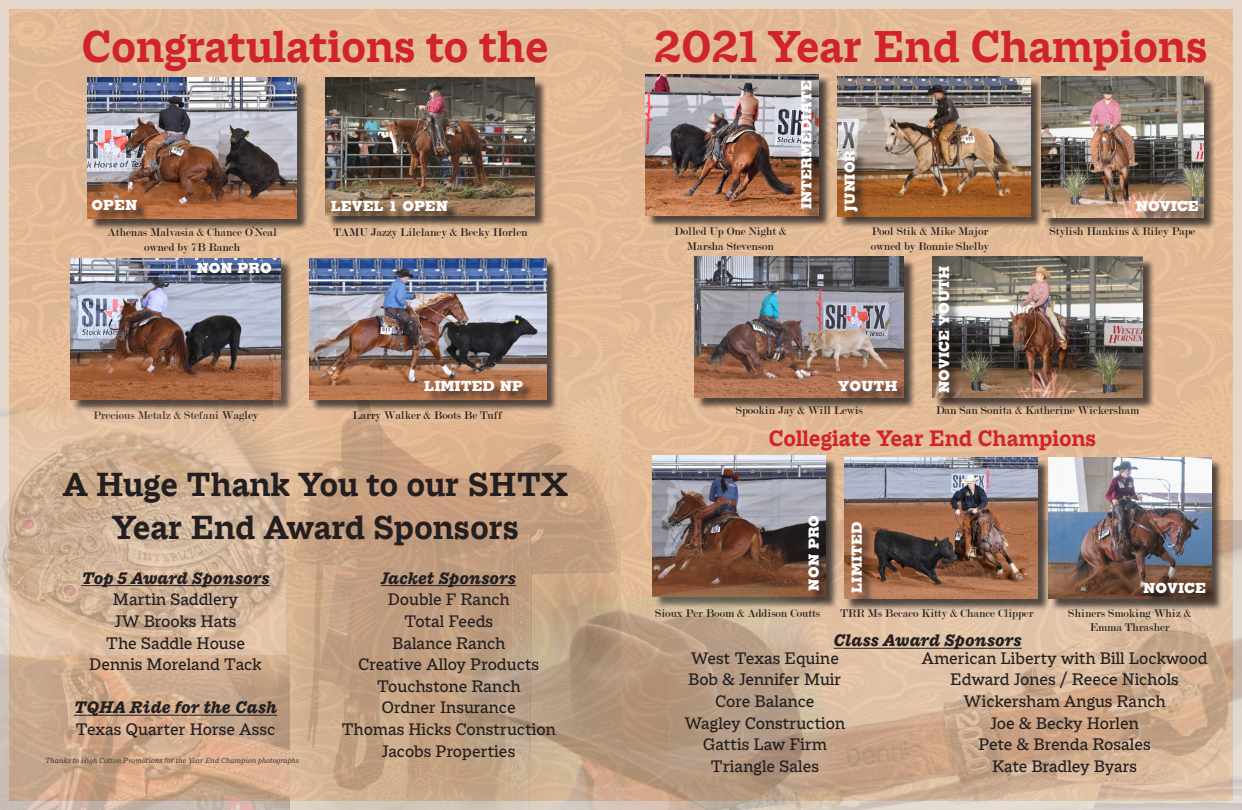
<style>
.page{position:relative;width:1242px;height:810px;background:#fff}
.page>*{position:absolute;margin:0;border:0;box-sizing:border-box;transform-origin:0 0}
.t1{font:700 48px "Macklin Slab";color:#d1232a}
.t2{font:700 36px/43.2px "Macklin Slab";color:#231f20;text-align:center}
.t3{font:700 24px "Macklin Slab";color:#d1232a}
.t4{font:500 18px/21.6px "Macklin Slab";color:#231f20}
.t5{font:italic 800 18px "Macklin Slab";color:#231f20}
.t6{font:800 14px "Memphis";color:#fff}
.t7{font:12px "Modern";color:#231f20}
.t8{font:italic 300 8px "Macklin Text";letter-spacing:-.005em;color:#231f20}
.s1{font-weight:800;font-style:italic}
</style>
<div class="page">
<img style="left:621px;top:9px;width:612px;height:567px">
<img style="left:836px;top:520px;width:406px;height:290px">
<svg style="left:0;top:0;width:621px;height:407px;background:#e2bd9b"></svg>
<div style="left:89px;top:79px;width:221px;height:152px;background:#231f20;opacity:.75"></div>
<img style="left:87px;top:77px;width:210px;height:142px">
<div style="left:327px;top:79px;width:220px;height:149px;background:#231f20;opacity:.75"></div>
<img style="left:326px;top:77px;width:209px;height:139px">
<div style="left:72px;top:260px;width:221px;height:152px;background:#231f20;opacity:.75"></div>
<img style="left:71px;top:258px;width:209px;height:141px">
<div style="left:94px;top:201px;width:55px;height:22px;background:#231f20;opacity:.75"></div>
<div style="left:333px;top:202px;width:127px;height:22px;background:#231f20;opacity:.75"></div>
<div style="left:199px;top:264px;width:84px;height:21px;background:#231f20;opacity:.75"></div>
<div style="left:647px;top:76px;width:184px;height:152px;background:#231f20;opacity:.75"></div>
<img style="left:645px;top:74px;width:173px;height:141px">
<div style="left:1043px;top:78px;width:173px;height:152px;background:#231f20;opacity:.75"></div>
<img style="left:1041px;top:76px;width:163px;height:141px">
<div style="left:838px;top:78px;width:205px;height:151px;background:#231f20;opacity:.75"></div>
<img style="left:837px;top:76px;width:193px;height:140px">
<div style="left:803px;top:82px;width:21px;height:139px;background:#231f20;opacity:.75"></div>
<div style="left:846px;top:152px;width:24px;height:71px;background:#231f20;opacity:.75"></div>
<div style="left:696px;top:258px;width:221px;height:152px;background:#231f20;opacity:.75"></div>
<img style="left:694px;top:257px;width:210px;height:141px">
<div style="left:934px;top:258px;width:221px;height:152px;background:#231f20;opacity:.75"></div>
<img style="left:933px;top:257px;width:209px;height:141px">
<div style="left:840px;top:382px;width:69px;height:22px;background:#231f20;opacity:.75"></div>
<div style="left:940px;top:268px;width:21px;height:137px;background:#231f20;opacity:.75"></div>
<div style="left:1138px;top:203px;width:72px;height:21px;background:#231f20;opacity:.75"></div>
<div style="left:654px;top:457px;width:184px;height:152px;background:#231f20;opacity:.75"></div>
<img style="left:653px;top:455px;width:172px;height:121px">
<div style="left:1050px;top:459px;width:174px;height:152px;background:#231f20;opacity:.75"></div>
<img style="left:1049px;top:458px;width:162px;height:141px">
<div style="left:846px;top:459px;width:204px;height:152px;background:#231f20;opacity:.75"></div>
<img style="left:844px;top:458px;width:194px;height:141px">
<div style="left:810px;top:518px;width:21px;height:84px;background:#231f20;opacity:.75"></div>
<div style="left:853px;top:524px;width:21px;height:80px;background:#231f20;opacity:.75"></div>
<div style="left:1145px;top:584px;width:72px;height:21px;background:#231f20;opacity:.75"></div>
<img style="left:274px;top:360px;width:347px;height:450px">
<div style="left:311px;top:260px;width:248px;height:152px;background:#231f20;opacity:.75"></div>
<img style="left:309px;top:258px;width:237px;height:141px">
<div style="left:427px;top:382px;width:108px;height:22px;background:#231f20;opacity:.75"></div>
<img style="left:447px;top:576px;width:389px;height:234px">
<img style="left:0;top:407px;width:285px;height:214px">
<img style="left:0;top:621px;width:290px;height:189px">
<hr style="left:81px;top:585px;width:189px;height:1px;background:#231f20">
<hr style="left:74px;top:715px;width:203px;height:1px;background:#231f20">
<hr style="left:381px;top:585px;width:135px;height:1px;background:#231f20">
<hr style="left:834px;top:648px;width:188px;height:1px;background:#231f20">
<p class="t1" style="left:81px;top:19px;width:469px">Congratulations to the</p>
<p class="t1" style="left:654px;top:19px;width:555px">2021 Year End Champions</p>
<p class="t6" style="left:92px;top:196px;width:47px">OPEN</p>
<p class="t6" style="left:331px;top:197px;width:119px">LEVEL 1 OPEN</p>
<p class="t6" style="left:798px;top:209px;width:131px;rotate:-90deg">INTERMEDIATE</p>
<p class="t6" style="left:841px;top:212px;width:63px;rotate:-90deg">JUNIOR</p>
<p class="t6" style="left:1136px;top:197px;width:64px">NOVICE</p>
<p class="t7" style="left:108px;top:226px;width:171px">Athenas Malvasia &amp; Chance O’Neal</p>
<p class="t7" style="left:144px;top:241px;width:97px">owned by 7B Ranch</p>
<p class="t7" style="left:334px;top:226px;width:196px">TAMU Jazzy Lilclancy &amp; Becky Horlen</p>
<p class="t7" style="left:674px;top:226px;width:114px">Dolled Up One Night &amp;</p>
<p class="t7" style="left:687px;top:240px;width:89px">Marsha Stevenson</p>
<p class="t7" style="left:871px;top:226px;width:118px">Pool Stik &amp; Mike Major</p>
<p class="t7" style="left:871px;top:240px;width:120px">owned by Ronnie Shelby</p>
<p class="t7" style="left:1050px;top:226px;width:147px">Stylish Hankins &amp; Riley Pape</p>
<p class="t6" style="left:196px;top:259px;width:77px">NON PRO</p>
<p class="t6" style="left:424px;top:377px;width:100px">LIMITED NP</p>
<p class="t6" style="left:838px;top:377px;width:61px">YOUTH</p>
<p class="t6" style="left:935px;top:393px;width:129px;rotate:-90deg">NOVICE YOUTH</p>
<p class="t7" style="left:93px;top:409px;width:167px">Precious Metalz &amp; Stefani Wagley</p>
<p class="t7" style="left:352px;top:409px;width:151px">Larry Walker &amp; Boots Be Tuff</p>
<p class="t7" style="left:736px;top:404px;width:128px">Spookin Jay &amp; Will Lewis</p>
<p class="t7" style="left:936px;top:404px;width:205px">Dan San Sonita &amp; Katherine Wickersham</p>
<p class="t3" style="left:769px;top:425px;width:329px">Collegiate Year End Champions</p>
<p class="t2" style="left:63px;top:462px;width:507px">A Huge Thank You to our SHTX<br>Year End Award Sponsors</p>
<p class="t5" style="left:81px;top:568px;width:190px">Top 5 Award Sponsors</p>
<p class="t4" style="left:113px;top:589px;width:127px">Martin Saddlery</p>
<p class="t4" style="left:115px;top:610px;width:123px">JW Brooks Hats</p>
<p class="t4" style="left:106px;top:632px;width:141px">The Saddle House</p>
<p class="t4" style="left:89px;top:653px;width:174px">Dennis Moreland Tack</p>
<p class="t4" style="left:74px;top:697px;width:205px"><span class="s1">TQHA Ride for the Cash<br></span>Texas Quarter Horse Assc</p>
<p class="t5" style="left:381px;top:568px;width:136px">Jacket Sponsors</p>
<p class="t4" style="left:388px;top:589px;width:124px">Double F Ranch</p>
<p class="t4" style="left:404px;top:610px;width:91px">Total Feeds</p>
<p class="t4" style="left:392px;top:632px;width:115px">Balance Ranch</p>
<p class="t4" style="left:358px;top:653px;width:183px">Creative Alloy Products</p>
<p class="t4" style="left:377px;top:675px;width:145px">Touchstone Ranch</p>
<p class="t4" style="left:382px;top:697px;width:136px">Ordner Insurance</p>
<p class="t4" style="left:341px;top:718px;width:216px">Thomas Hicks Construction</p>
<p class="t4" style="left:382px;top:740px;width:135px">Jacobs Properties</p>
<p class="t8" style="left:45px;top:756px;width:256px">Thanks to High Cotton Promotions for the Year End Champion photographs</p>
<p class="t6" style="left:805px;top:591px;width:77px;rotate:-90deg">NON PRO</p>
<p class="t6" style="left:848px;top:593px;width:72px;rotate:-90deg">LIMITED</p>
<p class="t7" style="left:841px;top:607px;width:194px">TRR Ms Becaco Kitty &amp; Chance Clipper</p>
<p class="t7" style="left:1068px;top:607px;width:124px">Shiners Smoking Whiz &amp;</p>
<p class="t7" style="left:1090px;top:621px;width:81px">Emma Thrasher</p>
<p class="t6" style="left:1143px;top:579px;width:64px">NOVICE</p>
<p class="t7" style="left:655px;top:607px;width:166px">Sioux Per Boom &amp; Addison Coutts</p>
<p class="t5" style="left:834px;top:630px;width:190px">Class Award Sponsors</p>
<p class="t4" style="left:691px;top:647px;width:150px">West Texas Equine</p>
<p class="t4" style="left:688px;top:669px;width:155px">Bob &amp; Jennifer Muir</p>
<p class="t4" style="left:715px;top:690px;width:101px">Core Balance</p>
<p class="t4" style="left:685px;top:712px;width:162px">Wagley Construction</p>
<p class="t4" style="left:703px;top:733px;width:126px">Gattis Law Firm</p>
<p class="t4" style="left:711px;top:755px;width:110px">Triangle Sales</p>
<p class="t4" style="left:922px;top:647px;width:287px">American Liberty with Bill Lockwood</p>
<p class="t4" style="left:950px;top:669px;width:230px">Edward Jones / Reece Nichols</p>
<p class="t4" style="left:964px;top:690px;width:204px">Wickersham Angus Ranch</p>
<p class="t4" style="left:990px;top:712px;width:150px">Joe &amp; Becky Horlen</p>
<p class="t4" style="left:978px;top:733px;width:174px">Pete &amp; Brenda Rosales</p>
<p class="t4" style="left:992px;top:755px;width:147px">Kate Bradley Byars</p>
</div>
